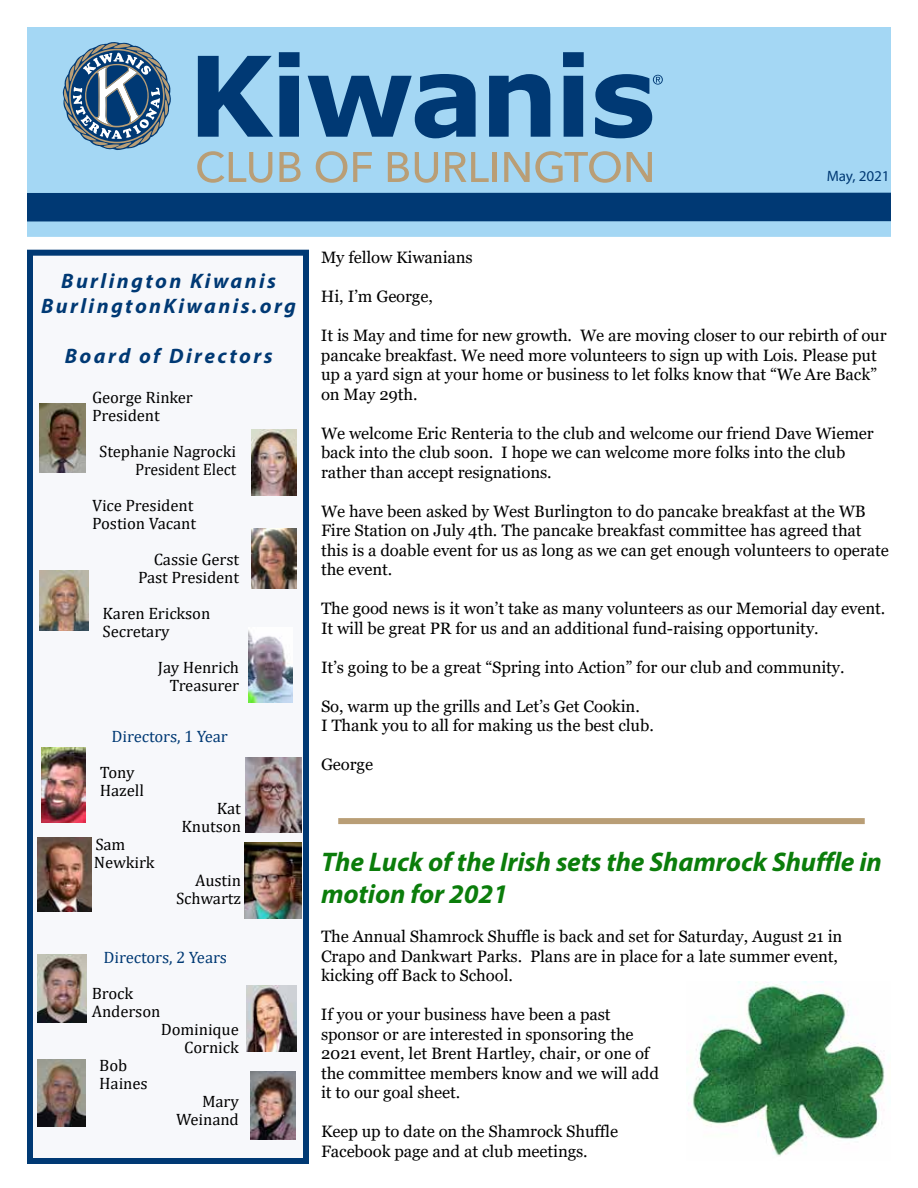
<style>
.page{position:relative;width:918px;height:1188px;background:#fff}
.page>*{position:absolute;margin:0;border:0;box-sizing:border-box;transform-origin:0 0}
.t1{font:italic 700 27px/32.4px "Myriad Pro";color:#0b7d0b}
.t2{font:italic 700 21px/25.2px "Myriad Pro";letter-spacing:.12em;color:#003974;text-align:center}
.t3{font:16.5px/19.5px "Georgia";color:#000}
.t4{font:16.5px/18px "Cambria";color:#000}
.t5{font:16.5px "Cambria";color:#003974}
.t6{font:15px "Myriad Pro";color:#003974}
</style>
<div class="page">
<div style="left:27px;top:27px;width:864px;height:210px;background:#a4d7f4"></div>
<div style="left:27px;top:250px;width:282px;height:914px;background:#f7f8fb;border:6px solid #003974"></div>
<img style="left:252px;top:429px;width:44px;height:67px">
<img style="left:246px;top:758px;width:56px;height:74px">
<img style="left:38px;top:838px;width:54px;height:73px">
<img style="left:245px;top:842px;width:56px;height:77px">
<img style="left:41px;top:747px;width:44px;height:76px">
<svg style="left:198px;top:56px;width:75px;height:81px"></svg>
<svg style="left:279px;top:52px;width:21px;height:85px;background:#1a5288"></svg>
<svg style="left:308px;top:74px;width:168px;height:64px"></svg>
<svg style="left:489px;top:74px;width:61px;height:63px"></svg>
<svg style="left:563px;top:52px;width:21px;height:85px;background:#1a5288"></svg>
<svg style="left:595px;top:74px;width:68px;height:64px"></svg>
<svg style="left:63px;top:42px;width:108px;height:108px"></svg>
<svg style="left:197px;top:151px;width:75px;height:32px"></svg>
<svg style="left:279px;top:152px;width:22px;height:30px"></svg>
<svg style="left:316px;top:151px;width:31px;height:32px"></svg>
<svg style="left:353px;top:152px;width:19px;height:30px"></svg>
<svg style="left:388px;top:152px;width:21px;height:30px"></svg>
<svg style="left:415px;top:152px;width:23px;height:31px"></svg>
<svg style="left:445px;top:152px;width:44px;height:30px"></svg>
<hr style="left:493px;top:152px;width:4px;height:30px;background:#b99e76">
<svg style="left:504px;top:151px;width:117px;height:32px"></svg>
<svg style="left:627px;top:152px;width:25px;height:30px"></svg>
<img style="left:248px;top:630px;width:45px;height:73px">
<img style="left:251px;top:528px;width:46px;height:61px">
<img style="left:40px;top:404px;width:46px;height:68px">
<img style="left:39px;top:570px;width:50px;height:61px">
<img style="left:688px;top:982px;width:197px;height:174px">
<div style="left:27px;top:193px;width:864px;height:28px;background:#003974"></div>
<img style="left:38px;top:955px;width:48px;height:68px">
<img style="left:246px;top:986px;width:50px;height:66px">
<img style="left:37px;top:1060px;width:49px;height:66px">
<img style="left:250px;top:1071px;width:46px;height:68px">
<div style="left:338px;top:818px;width:527px;height:6px;background:#b99e76"></div>
<p class="t6" style="left:827px;top:167px;width:65px">May, 2021</p>
<p class="t2" style="left:41px;top:267px;width:257px">Burlington Kiwanis<br>BurlingtonKiwanis.org</p>
<p class="t2" style="left:65px;top:343px;width:209px">Board of Directors</p>
<p class="t4" style="left:92px;top:388px;width:104px">George Rinker<br>President</p>
<p class="t4" style="left:99px;top:442px;width:140px;text-align:right">Stephanie Nagrocki<br>President Elect</p>
<p class="t4" style="left:92px;top:496px;width:107px">Vice President<br>Postion Vacant</p>
<p class="t4" style="left:138px;top:550px;width:104px;text-align:right">Cassie Gerst<br>Past President</p>
<p class="t4" style="left:103px;top:604px;width:111px">Karen Erickson<br>Secretary</p>
<p class="t4" style="left:158px;top:658px;width:84px;text-align:right">Jay Henrich<br>Treasurer</p>
<p class="t5" style="left:112px;top:727px;width:119px">Directors, 1 Year</p>
<p class="t4" style="left:100px;top:763px;width:47px">Tony<br>Hazell</p>
<p class="t4" style="left:182px;top:799px;width:62px;text-align:right">Kat<br>Knutson</p>
<p class="t4" style="left:94px;top:835px;width:64px">Sam<br>Newkirk</p>
<p class="t4" style="left:176px;top:871px;width:68px;text-align:right">Austin<br>Schwartz</p>
<p class="t5" style="left:104px;top:948px;width:126px">Directors, 2 Years</p>
<p class="t4" style="left:92px;top:985px;width:44px">Brock</p>
<p class="t4" style="left:92px;top:1003px;width:72px">Anderson</p>
<p class="t4" style="left:161px;top:1021px;width:81px">Dominique</p>
<p class="t4" style="left:184px;top:1039px;width:58px">Cornick</p>
<p class="t4" style="left:99px;top:1057px;width:31px">Bob</p>
<p class="t4" style="left:99px;top:1075px;width:51px">Haines</p>
<p class="t4" style="left:202px;top:1093px;width:40px">Mary</p>
<p class="t4" style="left:176px;top:1111px;width:66px">Weinand</p>
<p class="t3" style="left:321px;top:248px;width:154px">My fellow Kiwanians</p>
<p class="t3" style="left:321px;top:287px;width:114px">Hi, I’m George,</p>
<p class="t3" style="left:321px;top:326px;width:567px">It is May and time for new growth. We are moving closer to our rebirth of our pancake breakfast. We need more volunteers to sign up with Lois. Please put up a yard sign at your home or business to let folks know that “We Are Back” on May 29th.</p>
<p class="t3" style="left:321px;top:423px;width:555px">We welcome Eric Renteria to the club and welcome our friend Dave Wiemer back into the club soon. I hope we can welcome more folks into the club rather than accept resignations.</p>
<p class="t3" style="left:321px;top:501px;width:570px">We have been asked by West Burlington to do pancake breakfast at the WB Fire Station on July 4th. The pancake breakfast committee has agreed that this is a doable event for us as long as we can get enough volunteers to operate the event.</p>
<p class="t3" style="left:321px;top:599px;width:566px">The good news is it won’t take as many volunteers as our Memorial day event.<br>It will be great PR for us and an additional fund-raising opportunity.</p>
<p class="t3" style="left:321px;top:658px;width:525px">It’s going to be a great “Spring into Action” for our club and community.</p>
<p class="t3" style="left:321px;top:697px;width:335px">So, warm up the grills and Let’s Get Cookin.<br>I Thank you to all for making us the best club.</p>
<p class="t3" style="left:321px;top:755px;width:54px">George</p>
<h1 class="t1" style="left:321px;top:845px;width:563px">The Luck of the Irish sets the Shamrock Shuffle in motion for 2021</h1>
<p class="t3" style="left:321px;top:927px;width:523px">The Annual Shamrock Shuffle is back and set for Saturday, August 21 in<br>Crapo and Dankwart Parks. Plans are in place for a late summer event, kicking off Back to School.</p>
<p class="t3" style="left:321px;top:1005px;width:340px">If you or your business have been a past sponsor or are interested in sponsoring the 2021 event, let Brent Hartley, chair, or one of the committee members know and we will add it to our goal sheet.</p>
<p class="t3" style="left:321px;top:1122px;width:299px">Keep up to date on the Shamrock Shuffle<br>Facebook page and at club meetings.</p>
</div>
